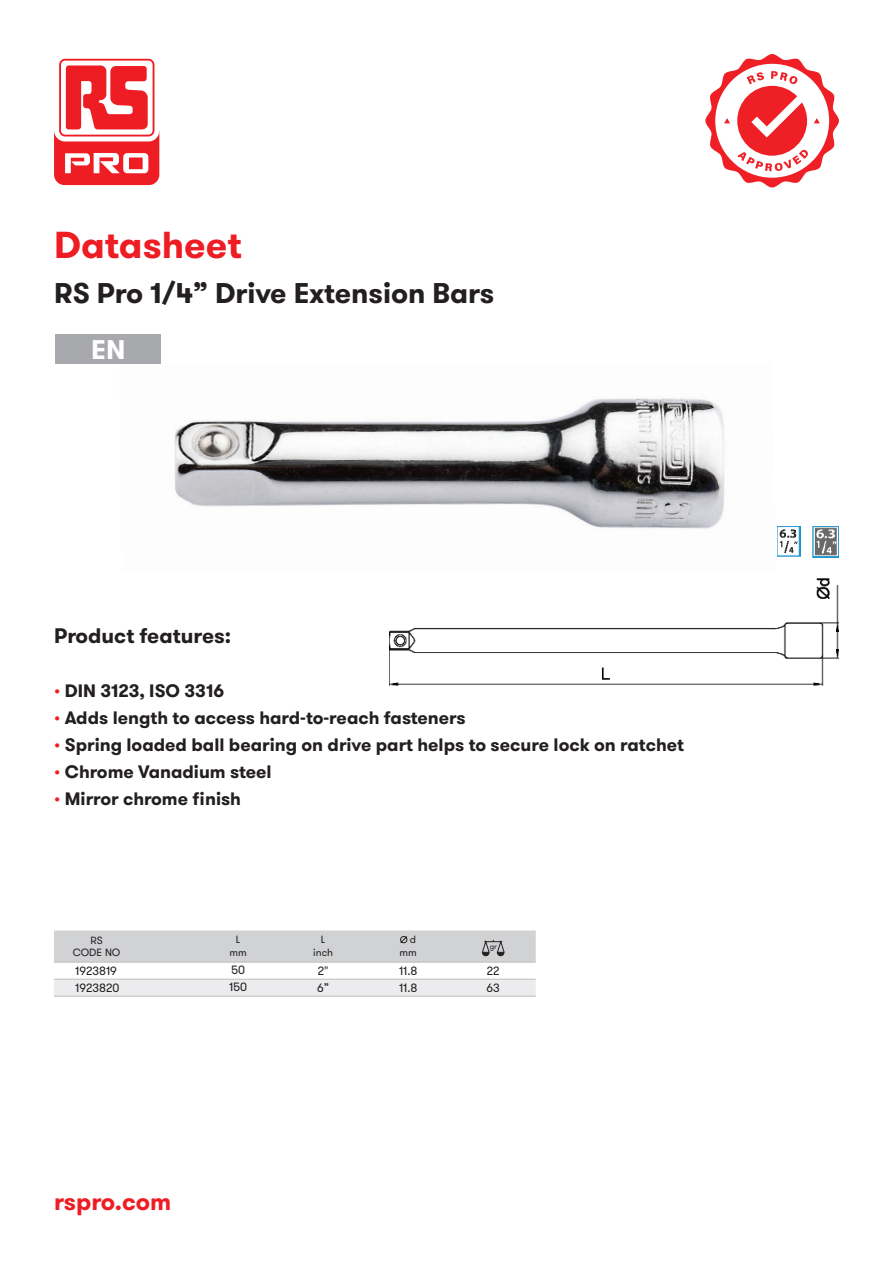
<style>
.page{position:relative;width:893px;height:1263px;background:#fff}
.page>*{position:absolute;margin:0;border:0;box-sizing:border-box;transform-origin:0 0}
.t1{font:700 37.5px "GT Walsheim Pro";color:#ee1d23}
.t2{font:700 28.5px "GT Walsheim Pro";color:#231f20}
.t3{font:700 27px "GT Walsheim Pro";color:#fff}
.t4{font:700 24px "GT Walsheim Pro";letter-spacing:-.005em;color:#ee1d23}
.t5{font:700 21px "GT Walsheim Pro";color:#231f20}
.t6{font:700 18px "GT Walsheim Pro";color:#231f20}
.t7{font:12px "GT Walsheim Pro";color:#231f20}
.t8{font:10.5px/12.6px "GT Walsheim Pro";color:#231f20;text-align:center}
.t9{font:7.5px "GT Walsheim Pro";color:#231f20}
.s1{font-weight:400;color:#ee1d23}
</style>
<div class="page">
<img style="left:174px;top:398px;width:551px;height:131px">
<div style="left:56px;top:334px;width:105px;height:30px;background:#a8a9ad"></div>
<hr style="left:54px;top:996px;width:85px;height:1px;background:#bcbdc0">
<hr style="left:139px;top:996px;width:57px;height:1px;background:#bcbdc0">
<hr style="left:196px;top:996px;width:85px;height:1px;background:#bcbdc0">
<hr style="left:281px;top:996px;width:85px;height:1px;background:#bcbdc0">
<hr style="left:366px;top:996px;width:85px;height:1px;background:#bcbdc0">
<hr style="left:451px;top:996px;width:85px;height:1px;background:#bcbdc0">
<svg style="left:54px;top:930px;width:482px;height:66px"></svg>
<svg style="left:54px;top:54px;width:105px;height:87px"></svg>
<svg style="left:54px;top:59px;width:105px;height:126px"></svg>
<svg style="left:705px;top:54px;width:134px;height:134px"></svg>
<img style="left:390px;top:578px;width:449px;height:107px">
<img style="left:812px;top:527px;width:26px;height:30px">
<img style="left:777px;top:527px;width:23px;height:30px">
<h1 class="t1" style="left:54px;top:220px;width:189px">Datasheet</h1>
<h2 class="t2" style="left:54px;top:274px;width:442px">RS Pro 1/4” Drive Extension Bars</h2>
<h3 class="t3" style="left:91px;top:332px;width:36px">EN</h3>
<p class="t5" style="left:54px;top:622px;width:179px">Product features:</p>
<p class="t6" style="left:54px;top:679px;width:172px"><span class="s1">•</span> DIN 3123, ISO 3316</p>
<p class="t6" style="left:54px;top:706px;width:413px"><span class="s1">•</span> Adds length to access hard-to-reach fasteners</p>
<p class="t6" style="left:54px;top:733px;width:632px"><span class="s1">•</span> Spring loaded ball bearing on drive part helps to secure lock on ratchet</p>
<p class="t6" style="left:54px;top:760px;width:219px"><span class="s1">•</span> Chrome Vanadium steel</p>
<p class="t6" style="left:54px;top:787px;width:189px"><span class="s1">•</span> Mirror chrome finish</p>
<p class="t8" style="left:73px;top:934px;width:49px;line-height:12px">RS<br>CODE NO</p>
<p class="t8" style="left:229px;top:933px;width:19px">L mm</p>
<p class="t8" style="left:313px;top:933px;width:21px">L inch</p>
<p class="t8" style="left:400px;top:933px;width:19px;text-align:right">d mm</p>
<p class="t9" style="left:490px;top:941px;width:9px">gr</p>
<p class="t7" style="left:75px;top:963px;width:43px">1923819</p>
<p class="t7" style="left:231px;top:962px;width:16px">50</p>
<p class="t7" style="left:318px;top:963px;width:12px">2"</p>
<p class="t7" style="left:399px;top:963px;width:20px">11.8</p>
<p class="t7" style="left:487px;top:963px;width:14px">22</p>
<p class="t7" style="left:75px;top:980px;width:46px">1923820</p>
<p class="t7" style="left:229px;top:979px;width:20px">150</p>
<p class="t7" style="left:317px;top:980px;width:13px">6”</p>
<p class="t7" style="left:399px;top:980px;width:20px">11.8</p>
<p class="t7" style="left:487px;top:980px;width:15px">63</p>
<h3 class="t4" style="left:54px;top:1186px;width:119px">rspro.com</h3>
</div>
